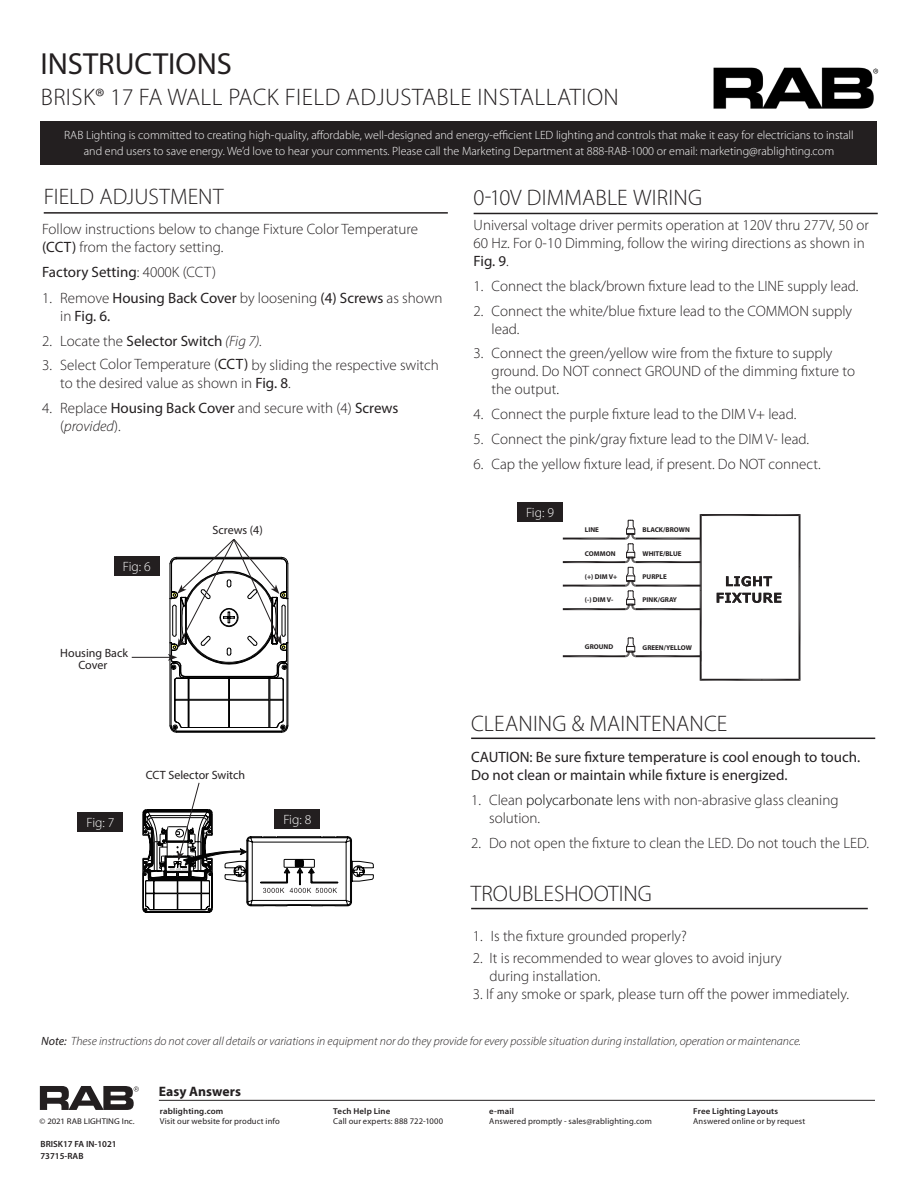
<style>
.page{position:relative;width:918px;height:1188px;background:#fff}
.page>*{position:absolute;margin:0;border:0;box-sizing:border-box;transform-origin:0 0}
.t1{font:30.6px "Myriad Pro";color:#231f20}
.t2{font:300 24px "Myriad Pro";letter-spacing:.02em;color:#231f20}
.Heading{font:300 22.5px "Myriad Pro";letter-spacing:.005em;color:#231f20}
.t3{font:300 15px/18px "Myriad Pro";color:#231f20}
.t4{font:15px/18px "Myriad Pro";color:#231f20}
.t5{font:700 13.65px "Myriad Pro";color:#231f20}
.t6{font:300 13.5px "Myriad Pro";letter-spacing:-.015em;color:#fff}
.t7{font:300 12px/16.5px "Myriad Pro";color:#fff;text-align:center}
.Heading-2{font:italic 300 12px "Myriad Pro";color:#231f20}
.t8{font:12px/12px "Myriad Pro";color:#231f20;text-align:center}
.t9{font:600 9px "Myriad Pro";color:#231f20}
.t10{font:8.55px/10.2px "Myriad Pro";letter-spacing:.015em;color:#231f20}
.t11{font:600 8.55px "Myriad Pro";letter-spacing:.02em;color:#231f20}
.t12{font:8.25px "Myriad Pro";letter-spacing:.005em;color:#231f20;scale:1.06 1}
.t13{font:700 7.05px "Myriad Pro";color:#231f20}
.s1{font-weight:400}
.s2{font-weight:300}
.s3{font-weight:300;font-style:italic}
.s4{font-style:italic}
.s5{color:#000}
.s6{font-weight:600}
</style>
<div class="page">
<div style="left:40px;top:121px;width:838px;height:44px;background:#231f20"></div>
<img style="left:713px;top:67px;width:166px;height:42px">
<hr style="left:474px;top:213px;width:404px;height:1px;background:#231f20">
<hr style="left:471px;top:738px;width:404px;height:1px;background:#231f20">
<hr style="left:471px;top:908px;width:397px;height:1px;background:#231f20">
<hr style="left:159px;top:1100px;width:715px;height:1px;background:#231f20">
<svg style="left:40px;top:1086px;width:99px;height:24px"></svg>
<svg style="left:563px;top:514px;width:238px;height:167px"></svg>
<hr style="left:44px;top:212px;width:404px;height:2px;background:#231f20">
<div style="left:517px;top:503px;width:45px;height:19px;background:#231f20"></div>
<div style="left:114px;top:556px;width:45px;height:20px;background:#231f20"></div>
<svg style="left:143px;top:782px;width:231px;height:131px"></svg>
<div style="left:78px;top:812px;width:45px;height:20px;background:#231f20"></div>
<div style="left:274px;top:809px;width:46px;height:20px;background:#231f20"></div>
<hr style="left:132px;top:657px;width:38px;height:1px;background:#231f20">
<svg style="left:168px;top:539px;width:121px;height:194px"></svg>
<h1 class="t1" style="left:40px;top:45px;width:193px">INSTRUCTIONS</h1>
<h2 class="t2" style="left:41px;top:83px;width:580px">BRISK® 17 FA WALL PACK FIELD ADJUSTABLE INSTALLATION</h2>
<p class="t7" style="left:64px;top:126px;width:791px">RAB Lighting is committed to creating high-quality, affordable, well-designed and energy-efficient LED lighting and controls that make it easy for electricians to install and end users to save energy. We’d love to hear your comments. Please call the Marketing Department at 888-RAB-1000 or email: marketing@rablighting.com</p>
<p class="Heading" style="left:473px;top:184px;width:230px">0-10V DIMMABLE WIRING</p>
<p class="Heading" style="left:44px;top:183px;width:181px">FIELD ADJUSTMENT</p>
<p class="t3" style="left:42px;top:220px;width:377px">Follow instructions below to change Fixture Color Temperature <span class="s1">(CCT)</span> from the factory setting.</p>
<p class="t4" style="left:42px;top:262px;width:175px">Factory Setting<span class="s2">: 4000K (CCT)</span></p>
<p class="t4" style="left:60px;top:289px;width:384px;text-indent:-18px"><span class="s2">1. Remove</span> Housing Back Cover <span class="s2">by loosening</span> (4) Screws <span class="s2">as shown in</span> Fig. 6.</p>
<p class="t4" style="left:42px;top:331px;width:221px"><span class="s2">2. Locate the</span> Selector Switch <span class="s3">(Fig 7).</span></p>
<p class="t3" style="left:60px;top:356px;width:380px;text-indent:-18px">3. Select Color Temperature (<span class="s1">CCT)</span> by sliding the respective switch to the desired value as shown in <span class="s1">Fig. 8</span>.</p>
<p class="t3" style="left:60px;top:399px;width:340px;text-indent:-18px">4. Replace <span class="s1">Housing Back Cover</span> and secure with (4) <span class="s1">Screws </span>(<span class="s4">provided</span>).</p>
<p class="t3" style="left:474px;top:216px;width:397px">Universal voltage driver permits operation at 120V thru 277V, 50 or<br>60 Hz. For 0-10 Dimming, follow the wiring directions as shown in<br><span class="s1">Fig. 9</span>.</p>
<p class="t3" style="left:474px;top:277px;width:386px">1. Connect the black/brown fixture lead to the LINE supply lead.</p>
<p class="t3" style="left:492px;top:301px;width:362px;text-indent:-18px">2. Connect the white/blue fixture lead to the COMMON supply lead.</p>
<p class="t3" style="left:492px;top:344px;width:365px;text-indent:-18px">3. Connect the green/yellow wire from the fixture to supply ground. Do NOT connect GROUND of the dimming fixture to the output<span class="s5">.</span></p>
<p class="t3" style="left:474px;top:405px;width:324px">4. Connect the purple fixture lead to the DIM V+ lead.</p>
<p class="t3" style="left:474px;top:430px;width:337px">5. Connect the pink/gray fixture lead to the DIM V- lead.</p>
<p class="t3" style="left:474px;top:454px;width:349px">6. Cap the yellow fixture lead, if present. Do NOT connect.</p>
<p class="t6" style="left:123px;top:558px;width:29px">Fig: 6</p>
<p class="t8" style="left:60px;top:647px;width:69px">Housing Back<br>Cover</p>
<p class="t8" style="left:213px;top:524px;width:52px">Screws (4)</p>
<p class="t8" style="left:146px;top:769px;width:101px">CCT Selector Switch</p>
<p class="t6" style="left:87px;top:814px;width:29px">Fig: 7</p>
<p class="t6" style="left:283px;top:811px;width:29px">Fig: 8</p>
<p class="t6" style="left:526px;top:504px;width:29px">Fig: 9</p>
<p class="t13" style="left:585px;top:525px;width:16px">LINE</p>
<p class="t13" style="left:643px;top:525px;width:49px">BLACK/BROWN</p>
<p class="t13" style="left:585px;top:549px;width:32px">COMMON</p>
<p class="t13" style="left:643px;top:549px;width:40px">WHITE/BLUE</p>
<p class="t13" style="left:585px;top:572px;width:34px">(+) DIM V+</p>
<p class="t13" style="left:643px;top:572px;width:26px">PURPLE</p>
<p class="t13" style="left:643px;top:595px;width:36px">PINK/GRAY</p>
<p class="t13" style="left:585px;top:595px;width:30px">(-) DIM V-</p>
<p class="t13" style="left:585px;top:642px;width:30px">GROUND</p>
<p class="t13" style="left:643px;top:643px;width:51px">GREEN/YELLOW</p>
<p class="Heading" style="left:471px;top:710px;width:258px">CLEANING &amp; MAINTENANCE</p>
<p class="t4" style="left:471px;top:748px;width:391px">CAUTION: Be sure fixture temperature is cool enough to touch.<br>Do not clean or maintain while fixture is energized.</p>
<p class="t3" style="left:489px;top:791px;width:351px;text-indent:-18px">1. Clean <span class="s5">polycarbonate lens</span> with non-abrasive glass cleaning solution.</p>
<p class="t3" style="left:471px;top:834px;width:399px">2. Do not open the fixture to clean the LED. Do not touch the LED.</p>
<p class="Heading" style="left:471px;top:880px;width:182px">TROUBLESHOOTING</p>
<p class="t3" style="left:473px;top:927px;width:215px">1. Is the fixture grounded properly?</p>
<p class="t3" style="left:489px;top:949px;width:294px;text-indent:-16px">2. It is recommended to wear gloves to avoid injury during installation.</p>
<p class="t3" style="left:473px;top:985px;width:378px">3. If any smoke or spark, please turn off the power immediately.</p>
<p class="Heading-2" style="left:41px;top:1034px;width:761px"><span class="s1">Note:</span> These instructions do not cover all details or variations in equipment nor do they provide for every possible situation during installation, operation or maintenance.</p>
<p class="t5" style="left:159px;top:1083px;width:84px">Easy Answers</p>
<p class="t10" style="left:160px;top:1106px;width:122px"><span class="s6">rablighting.com<br></span>Visit our website for product info</p>
<p class="t10" style="left:333px;top:1106px;width:111px"><span class="s6">Tech Help Line<br></span>Call our experts: 888 722-1000</p>
<p class="t10" style="left:489px;top:1106px;width:164px"><span class="s6">e-mail<br></span>Answered promptly - sales@rablighting.com</p>
<p class="t11" style="left:693px;top:1106px;width:87px">Free Lighting Layouts</p>
<p class="t12" style="left:39px;top:1117px;width:91px">© 2021 RAB LIGHTING Inc.</p>
<p class="t10" style="left:693px;top:1116px;width:114px">Answered online or by request</p>
<p class="t9" style="left:40px;top:1138px;width:78px">BRISK17 FA IN-1021</p>
<p class="t9" style="left:40px;top:1151px;width:45px">73715-RAB</p>
</div>
